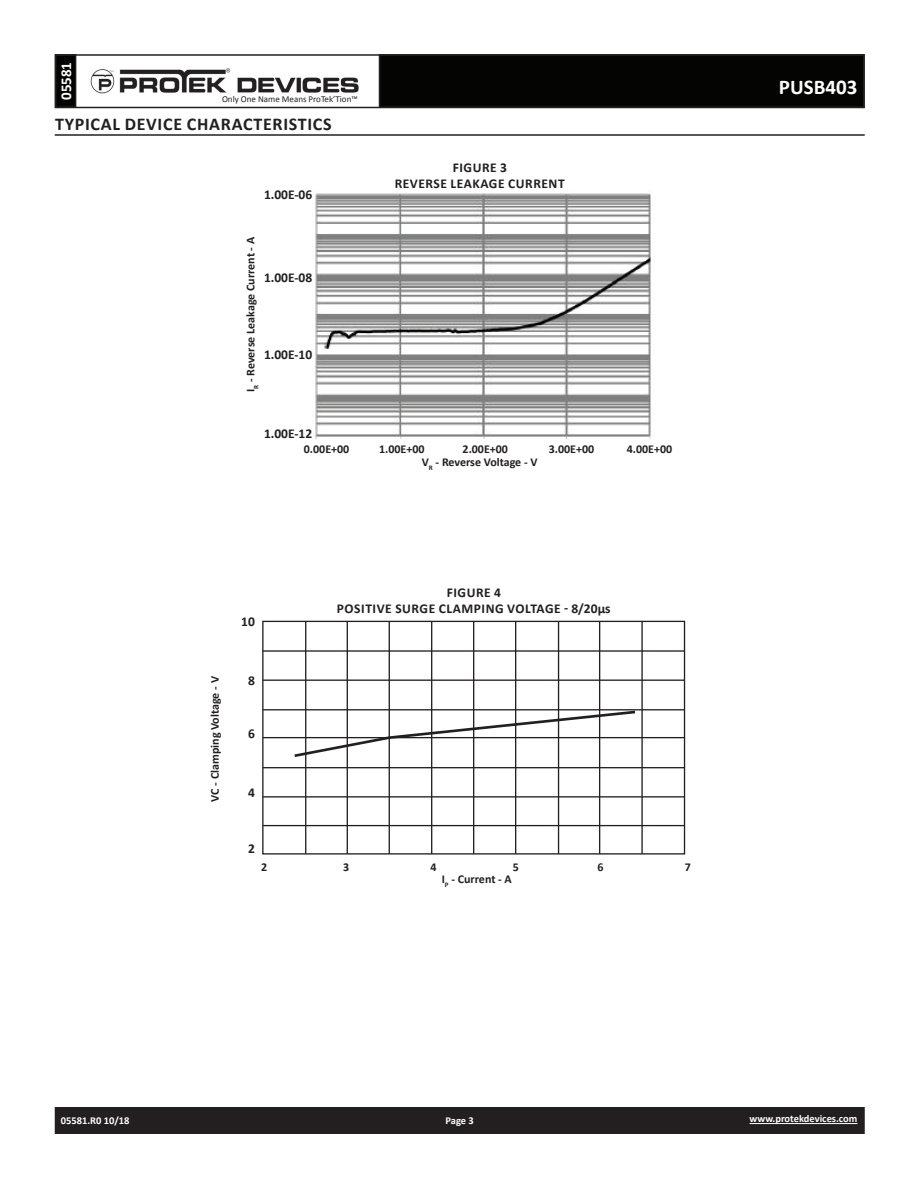
<style>
.page{position:relative;width:918px;height:1188px;background:#fff}
.page>*{position:absolute;margin:0;border:0;box-sizing:border-box;transform-origin:0 0}
.t1{font:700 21px "Calibri";color:#fff}
.t2{font:700 18px "Calibri";letter-spacing:.04em;color:#231f20}
.t3{font:700 15px "Calibri";color:#fff}
.t4{font:700 13.5px/16.2px "Calibri";letter-spacing:.04em;color:#231f20;text-align:center}
.t5{font:700 12px "Calibri";color:#231f20}
.t6{font:700 10.5px "Calibri";color:#fff}
.t7{font:9px "Calibri";color:#231f20}
</style>
<div class="page">
<div style="left:56px;top:1108px;width:808px;height:25px;background:#231f20"></div>
<div style="left:55px;top:1107px;width:810px;height:27px;border:2px solid #231f20"></div>
<div style="left:56px;top:55px;width:20px;height:52px;background:#040503"></div>
<div style="left:55px;top:54px;width:21px;height:54px;border:2px solid #231f20"></div>
<div style="left:380px;top:55px;width:484px;height:52px;background:#040503"></div>
<div style="left:55px;top:54px;width:810px;height:54px;border:2px solid #231f20"></div>
<img style="left:90px;top:68px;width:269px;height:26px">
<hr style="left:750px;top:1123px;width:107px;height:1px;background:#fff">
<hr style="left:55px;top:134px;width:810px;height:2px;background:#231f20">
<img style="left:315px;top:193px;width:336px;height:247px">
<div style="left:262px;top:621px;width:423px;height:234px;border:1px solid #231f20"></div>
<hr style="left:305px;top:621px;width:1px;height:233px;background:#231f20">
<hr style="left:347px;top:621px;width:1px;height:233px;background:#231f20">
<hr style="left:389px;top:621px;width:1px;height:233px;background:#231f20">
<hr style="left:431px;top:621px;width:1px;height:233px;background:#231f20">
<hr style="left:473px;top:621px;width:1px;height:233px;background:#231f20">
<hr style="left:515px;top:621px;width:1px;height:233px;background:#231f20">
<hr style="left:558px;top:621px;width:1px;height:233px;background:#231f20">
<hr style="left:599px;top:621px;width:1px;height:233px;background:#231f20">
<hr style="left:641px;top:621px;width:2px;height:233px;background:#231f20">
<hr style="left:263px;top:825px;width:422px;height:1px;background:#231f20">
<hr style="left:263px;top:796px;width:422px;height:2px;background:#231f20">
<hr style="left:263px;top:767px;width:422px;height:1px;background:#231f20">
<hr style="left:263px;top:737px;width:422px;height:1px;background:#231f20">
<hr style="left:263px;top:709px;width:422px;height:1px;background:#231f20">
<hr style="left:263px;top:680px;width:422px;height:1px;background:#231f20">
<hr style="left:263px;top:650px;width:422px;height:2px;background:#231f20">
<svg style="left:292px;top:709px;width:346px;height:50px"></svg>
<p class="t3" style="left:56px;top:100px;width:40px;rotate:-90deg">05581</p>
<p class="t7" style="left:222px;top:93px;width:137px">Only One Name Means ProTek’Tion™</p>
<h2 class="t2" style="left:55px;top:112px;width:278px">TYPICAL DEVICE CHARACTERISTICS</h2>
<p class="t4" style="left:264px;top:187px;width:50px">1.00E-06</p>
<p class="t5" style="left:243px;top:392px;width:157px;rotate:-90deg">I<sub>R</sub> - Reverse Leakage Current - A</p>
<p class="t4" style="left:264px;top:270px;width:50px">1.00E-08</p>
<p class="t4" style="left:264px;top:346px;width:50px">1.00E-10</p>
<p class="t4" style="left:264px;top:425px;width:50px">1.00E-12</p>
<p class="t4" style="left:395px;top:160px;width:172px">FIGURE 3<br>REVERSE LEAKAGE CURRENT</p>
<p class="t5" style="left:304px;top:442px;width:47px">0.00E+00</p>
<p class="t5" style="left:379px;top:442px;width:47px">1.00E+00</p>
<p class="t5" style="left:463px;top:442px;width:47px">2.00E+00</p>
<p class="t5" style="left:549px;top:442px;width:47px">3.00E+00</p>
<p class="t5" style="left:627px;top:442px;width:47px">4.00E+00</p>
<p class="t5" style="left:422px;top:454px;width:117px">V<sub>R</sub> - Reverse Voltage - V</p>
<p class="t5" style="left:207px;top:802px;width:127px;rotate:-90deg">VC - Clamping Voltage - V</p>
<p class="t4" style="left:241px;top:614px;width:15px">10</p>
<p class="t4" style="left:248px;top:672px;width:8px">8</p>
<p class="t4" style="left:248px;top:725px;width:8px">6</p>
<p class="t4" style="left:248px;top:785px;width:8px">4</p>
<p class="t4" style="left:248px;top:840px;width:8px">2</p>
<p class="t4" style="left:337px;top:584px;width:275px">FIGURE 4<br>POSITIVE SURGE CLAMPING VOLTAGE - 8/20µs</p>
<p class="t5" style="left:261px;top:859px;width:8px">2</p>
<p class="t5" style="left:343px;top:859px;width:8px">3</p>
<p class="t5" style="left:431px;top:859px;width:8px">4</p>
<p class="t5" style="left:513px;top:859px;width:8px">5</p>
<p class="t5" style="left:597px;top:859px;width:8px">6</p>
<p class="t5" style="left:685px;top:859px;width:8px">7</p>
<p class="t5" style="left:442px;top:871px;width:72px">I<sub>P</sub> - Current - A</p>
<h1 class="t1" style="left:779px;top:74px;width:80px">PUSB403</h1>
<p class="t6" style="left:61px;top:1114px;width:70px">05581.R0 10/18</p>
<p class="t6" style="left:446px;top:1114px;width:30px">Page 3</p>
<p class="t6" style="left:750px;top:1112px;width:109px">www.protekdevices.com</p>
</div>
